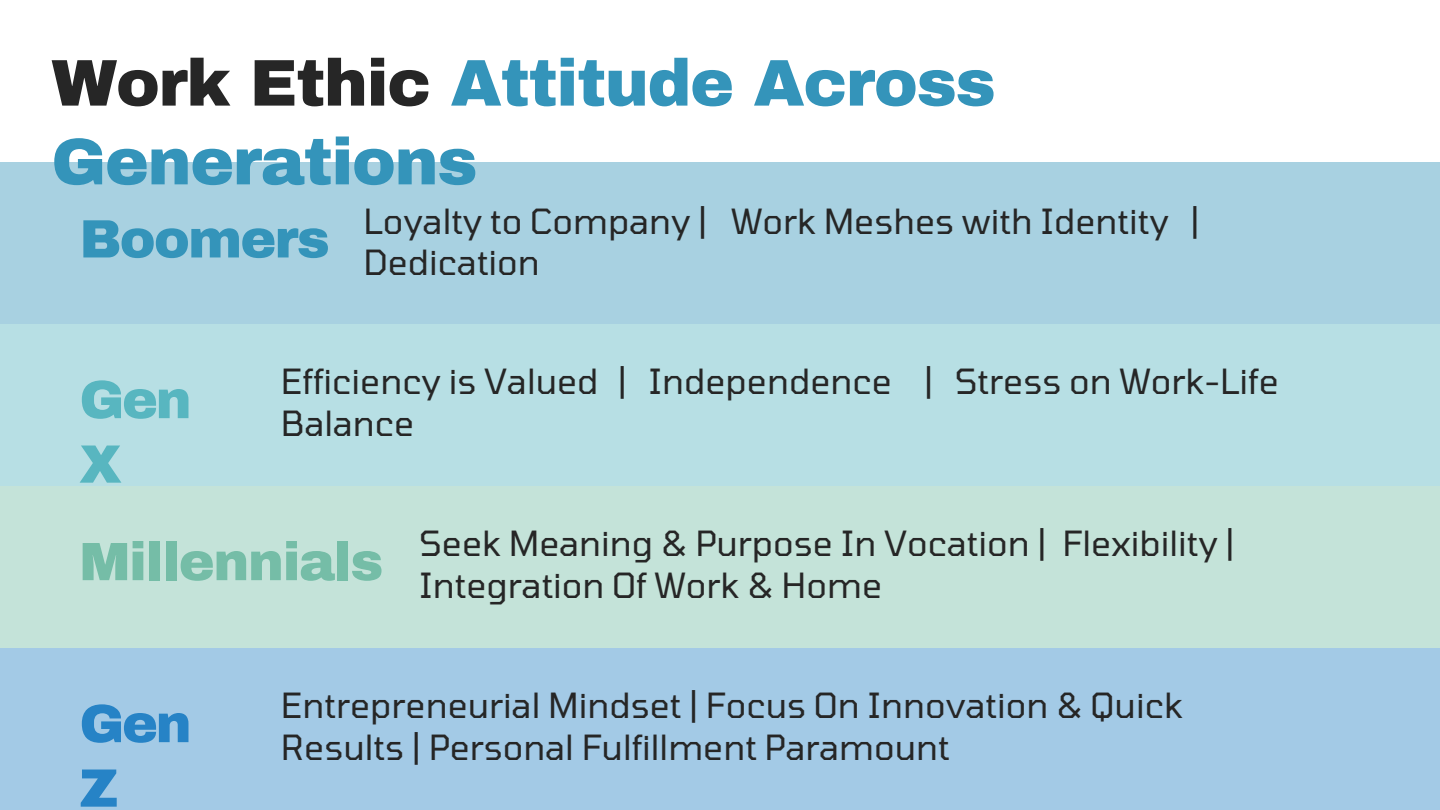
<style>
.page{position:relative;width:1440px;height:810px;background:#fff}
.page>*{position:absolute;margin:0;border:0;box-sizing:border-box;transform-origin:0 0}
.t1{font:900 66px/78.8px "Archivo";letter-spacing:-.02em;color:#3494ba}
.t2{font:900 54px "Archivo";letter-spacing:-.025em;color:#75bda7}
.t3{font:900 54px "Archivo";letter-spacing:-.035em;color:#3494ba}
.t4{font:900 54px/64.5px "Archivo";color:#2683c6}
.t5{font:900 54px/64.5px "Archivo";color:#58b6c0}
.t6{font:34.5px/41.2px "Tomorrow";color:#262626}
.s1{color:#262626}
</style>
<div class="page">
<div style="left:0;top:162px;width:1440px;height:162px;background:#a8d1e1"></div>
<div style="left:0;top:324px;width:1440px;height:162px;background:#b7dfe4"></div>
<div style="left:0;top:648px;width:1440px;height:162px;background:#a3cae6"></div>
<div style="left:0;top:486px;width:1440px;height:162px;background:#c4e3d9"></div>
<h2 class="t1" style="left:51px;top:44px;width:946px"><span class="s1">Work Ethic</span> Attitude Across<br>Generations</h2>
<p class="t3" style="left:79px;top:210px;width:252px">Boomers</p>
<h2 class="t6" style="left:363px;top:199px;width:838px">Loyalty to Company | Work Meshes with Identity |<br>Dedication</h2>
<p class="t5" style="left:79px;top:368px;width:114px">Gen<br>X</p>
<h2 class="t6" style="left:281px;top:360px;width:999px">Efficiency is Valued | Independence | Stress on Work-Life<br>Balance</h2>
<p class="t2" style="left:79px;top:533px;width:305px">Millennials</p>
<h2 class="t6" style="left:419px;top:522px;width:817px">Seek Meaning &amp; Purpose In Vocation | Flexibility |<br>Integration Of Work &amp; Home</h2>
<h1 class="t4" style="left:79px;top:692px;width:114px">Gen<br>Z</h1>
<p class="t6" style="left:281px;top:684px;width:903px">Entrepreneurial Mindset | Focus On Innovation &amp; Quick<br>Results | Personal Fulfillment Paramount</p>
</div>
